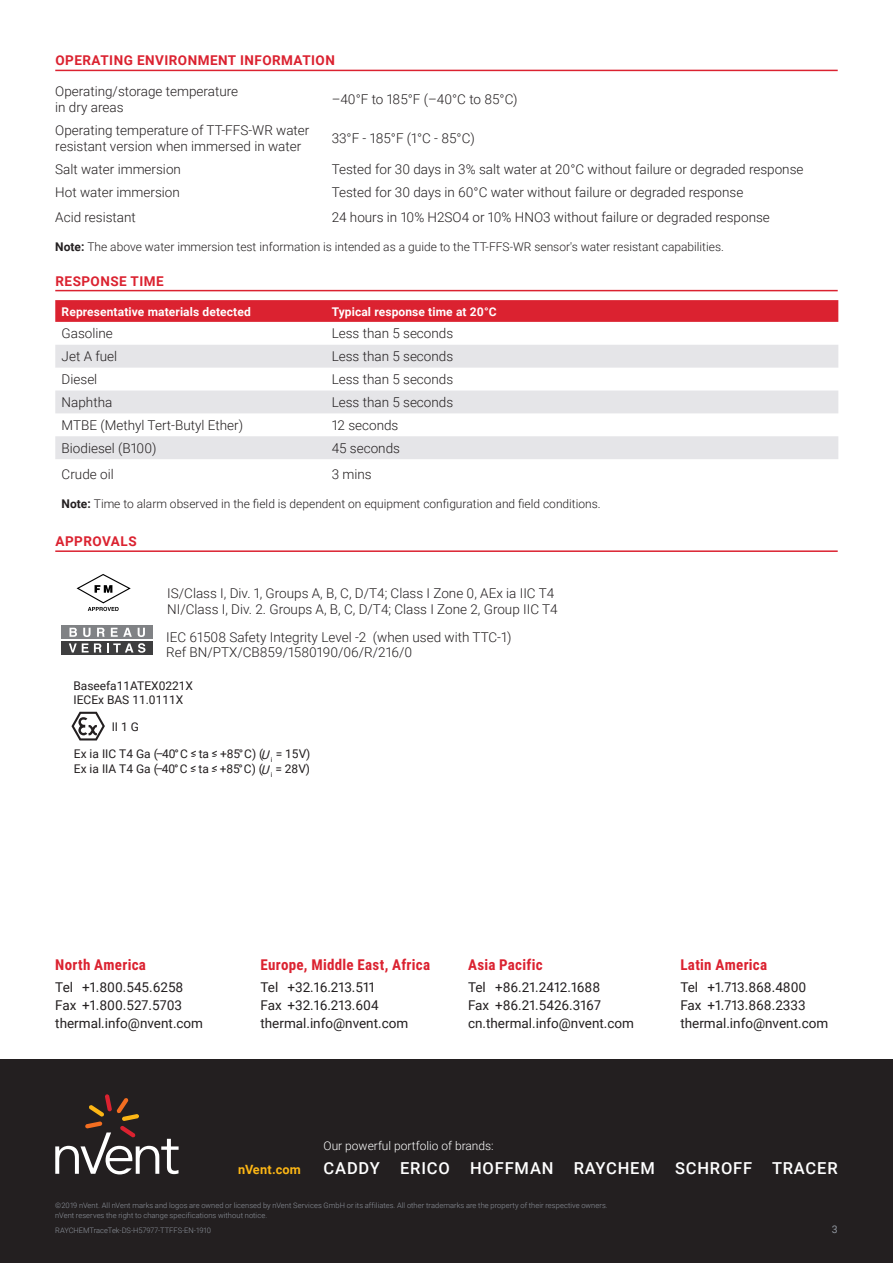
<style>
.page{position:relative;width:893px;height:1263px;background:#fff}
.page>*{position:absolute;margin:0;border:0;box-sizing:border-box;transform-origin:0 0}
.t1{font:500 16.5px "Roboto";letter-spacing:.05em;color:#fff}
.Country_Red_-_nVent{font:700 15px "Roboto Condensed";letter-spacing:.02em;color:#db2230}
.Table_Text_-_nVent_D{font:300 13.5px/15.8px "Roboto";color:#231f20}
.Phone_Fax_Email_Blac{font:13.5px "Roboto";color:#231f20}
.Subhead_-_nVent_Data{font:700 13.5px "Roboto";letter-spacing:.035em;color:#db2230}
.t2{font:700 12.75px "Roboto";letter-spacing:.015em;color:#fcb615}
.table_text{font:300 12px "Roboto";color:#231f20}
.t3{font:12px/14.4px "Roboto";color:#231f20}
.Table_Subhead_-_nVen{font:700 12px "Roboto";letter-spacing:.01em;color:#fff}
.t4{font:300 12px "Roboto";color:#fff}
.t5{font:italic 12px/14.9px "Roboto";color:#231f20}
.t6{font:10.5px "Roboto";color:#8f959e}
.Copyright_Standards{font:300 7.5px/10.5px "Roboto";letter-spacing:.01em;color:#8f959e}
.s1{font-weight:700}
</style>
<div class="page">
<div style="left:0;top:1059px;width:893px;height:204px;background:#231f20"></div>
<svg style="left:55px;top:1094px;width:124px;height:80px"></svg>
<hr style="left:55px;top:70px;width:783px;height:1px;background:#db2230">
<hr style="left:55px;top:290px;width:783px;height:1px;background:#db2230">
<hr style="left:55px;top:550px;width:783px;height:2px;background:#db2230">
<svg style="left:55px;top:300px;width:783px;height:22px;background:#db2432"></svg>
<svg style="left:55px;top:345px;width:783px;height:114px;fill:#e5e5e8"></svg>
<svg style="left:77px;top:574px;width:54px;height:37px"></svg>
<div style="left:61px;top:626px;width:92px;height:13px;background:#808285"></div>
<div style="left:61px;top:641px;width:92px;height:14px;background:#3e3e3f"></div>
<svg style="left:70px;top:628px;width:7px;height:9px"></svg>
<svg style="left:83px;top:628px;width:8px;height:9px"></svg>
<svg style="left:97px;top:628px;width:8px;height:9px"></svg>
<svg style="left:111px;top:628px;width:21px;height:9px"></svg>
<svg style="left:138px;top:628px;width:7px;height:9px"></svg>
<svg style="left:69px;top:643px;width:32px;height:9px"></svg>
<svg style="left:107px;top:643px;width:38px;height:10px"></svg>
<svg style="left:71px;top:712px;width:34px;height:28px"></svg>
<p class="Subhead_-_nVent_Data" style="left:56px;top:51px;width:281px">OPERATING ENVIRONMENT INFORMATION</p>
<p class="Table_Text_-_nVent_D" style="left:55px;top:83px;width:184px">Operating/storage temperature in dry areas</p>
<p class="Table_Text_-_nVent_D" style="left:332px;top:91px;width:188px">–40°F to 185°F (–40°C to 85°C)</p>
<p class="Table_Text_-_nVent_D" style="left:55px;top:122px;width:256px">Operating temperature of TT-FFS-WR water resistant version when immersed in water</p>
<p class="Table_Text_-_nVent_D" style="left:332px;top:130px;width:145px">33°F - 185°F (1°C - 85°C)</p>
<p class="Table_Text_-_nVent_D" style="left:55px;top:160px;width:127px">Salt water immersion</p>
<p class="Table_Text_-_nVent_D" style="left:332px;top:160px;width:473px">Tested for 30 days in 3% salt water at 20°C without failure or degraded response</p>
<p class="Table_Text_-_nVent_D" style="left:55px;top:183px;width:126px">Hot water immersion</p>
<p class="Table_Text_-_nVent_D" style="left:332px;top:183px;width:413px">Tested for 30 days in 60°C water without failure or degraded response</p>
<p class="Table_Text_-_nVent_D" style="left:55px;top:209px;width:82px">Acid resistant</p>
<p class="Table_Text_-_nVent_D" style="left:332px;top:209px;width:440px">24 hours in 10% H2SO4 or 10% HNO3 without failure or degraded response</p>
<p class="table_text" style="left:55px;top:238px;width:670px"><span class="s1">Note:</span> The above water immersion test information is intended as a guide to the TT-FFS-WR sensor's water resistant capabilities.</p>
<p class="Subhead_-_nVent_Data" style="left:56px;top:271px;width:110px">RESPONSE TIME</p>
<p class="Table_Subhead_-_nVen" style="left:62px;top:303px;width:191px">Representative materials detected</p>
<p class="Table_Subhead_-_nVen" style="left:332px;top:303px;width:167px">Typical response time at 20°C</p>
<p class="Table_Text_-_nVent_D" style="left:62px;top:325px;width:53px">Gasoline</p>
<p class="Table_Text_-_nVent_D" style="left:332px;top:325px;width:123px">Less than 5 seconds</p>
<p class="Table_Text_-_nVent_D" style="left:62px;top:348px;width:57px">Jet A fuel</p>
<p class="Table_Text_-_nVent_D" style="left:332px;top:348px;width:123px">Less than 5 seconds</p>
<p class="Table_Text_-_nVent_D" style="left:62px;top:371px;width:37px">Diesel</p>
<p class="Table_Text_-_nVent_D" style="left:332px;top:371px;width:123px">Less than 5 seconds</p>
<p class="Table_Text_-_nVent_D" style="left:62px;top:394px;width:52px">Naphtha</p>
<p class="Table_Text_-_nVent_D" style="left:332px;top:394px;width:123px">Less than 5 seconds</p>
<p class="Table_Text_-_nVent_D" style="left:62px;top:417px;width:183px">MTBE (Methyl Tert-Butyl Ether)</p>
<p class="Table_Text_-_nVent_D" style="left:332px;top:417px;width:68px">12 seconds</p>
<p class="Table_Text_-_nVent_D" style="left:62px;top:440px;width:96px">Biodiesel (B100)</p>
<p class="Table_Text_-_nVent_D" style="left:332px;top:440px;width:70px">45 seconds</p>
<p class="Table_Text_-_nVent_D" style="left:62px;top:466px;width:54px">Crude oil</p>
<p class="Table_Text_-_nVent_D" style="left:332px;top:466px;width:41px">3 mins</p>
<p class="table_text" style="left:62px;top:496px;width:541px"><span class="s1">Note:</span> Time to alarm observed in the field is dependent on equipment configuration and field conditions.</p>
<p class="Subhead_-_nVent_Data" style="left:56px;top:532px;width:83px">APPROVALS</p>
<p class="Table_Text_-_nVent_D" style="left:167px;top:585px;width:392px">IS/Class I, Div. 1, Groups A, B, C, D/T4; Class I Zone 0, AEx ia IIC T4<br>NI/Class I, Div. 2. Groups A, B, C, D/T4; Class I Zone 2, Group IIC T4</p>
<p class="Table_Text_-_nVent_D" style="left:166px;top:628px;width:347px">IEC 61508 Safety Integrity Level -2 (when used with TTC-1)<br>Ref BN/PTX/CB859/1580190/06/R/216/0</p>
<p class="t3" style="left:73px;top:678px;width:121px">Baseefa11ATEX0221X<br>IECEx BAS 11.0111X</p>
<p class="t3" style="left:112px;top:719px;width:29px">II 1 G</p>
<p class="t3" style="left:74px;top:746px;width:238px;line-height:15px">Ex ia IIC T4 Ga (–40°C &lt;- ta &lt;- +85°C) ( <sub>i</sub> = 15V)<br>Ex ia IIA T4 Ga (–40°C &lt;- ta &lt;- +85°C) ( <sub>i</sub> = 28V)</p>
<p class="t5" style="left:261px;top:747px;width:14px">U<br>U</p>
<p class="Country_Red_-_nVent" style="left:55px;top:954px;width:92px">North America</p>
<p class="Phone_Fax_Email_Blac" style="left:55px;top:978px;width:130px">Tel +1.800.545.6258</p>
<p class="Phone_Fax_Email_Blac" style="left:55px;top:996px;width:128px">Fax +1.800.527.5703</p>
<p class="Phone_Fax_Email_Blac" style="left:55px;top:1014px;width:149px">thermal.info@nvent.com</p>
<p class="Country_Red_-_nVent" style="left:260px;top:954px;width:171px">Europe, Middle East, Africa</p>
<p class="Phone_Fax_Email_Blac" style="left:260px;top:978px;width:116px">Tel +32.16.213.511</p>
<p class="Phone_Fax_Email_Blac" style="left:260px;top:996px;width:120px">Fax +32.16.213.604</p>
<p class="Phone_Fax_Email_Blac" style="left:260px;top:1014px;width:149px">thermal.info@nvent.com</p>
<p class="Country_Red_-_nVent" style="left:468px;top:954px;width:76px">Asia Pacific</p>
<p class="Phone_Fax_Email_Blac" style="left:468px;top:978px;width:134px">Tel +86.21.2412.1688</p>
<p class="Phone_Fax_Email_Blac" style="left:468px;top:996px;width:134px">Fax +86.21.5426.3167</p>
<p class="Phone_Fax_Email_Blac" style="left:468px;top:1014px;width:167px">cn.thermal.info@nvent.com</p>
<p class="t4" style="left:324px;top:1137px;width:172px">Our powerful portfolio of brands:</p>
<p class="Country_Red_-_nVent" style="left:680px;top:954px;width:88px">Latin America</p>
<p class="Phone_Fax_Email_Blac" style="left:680px;top:978px;width:128px">Tel +1.713.868.4800</p>
<p class="Phone_Fax_Email_Blac" style="left:680px;top:996px;width:127px">Fax +1.713.868.2333</p>
<p class="Phone_Fax_Email_Blac" style="left:680px;top:1014px;width:149px">thermal.info@nvent.com</p>
<p class="t2" style="left:238px;top:1160px;width:64px">nVent.com</p>
<p class="t1" style="left:324px;top:1156px;width:516px">CADDY ERICO HOFFMAN RAYCHEM SCHROFF TRACER</p>
<p class="Copyright_Standards" style="left:55px;top:1200px;width:554px">©2019 nVent. All nVent marks and logos are owned or licensed by nVent Services GmbH or its affiliates. All other trademarks are the property of their respective owners. nVent reserves the right to change specifications without notice.</p>
<p class="Copyright_Standards" style="left:55px;top:1225px;width:157px">RAYCHEMTraceTek-DS-H57977-TTFFS-EN-1910</p>
<p class="t6" style="left:832px;top:1222px;width:7px">3</p>
</div>
